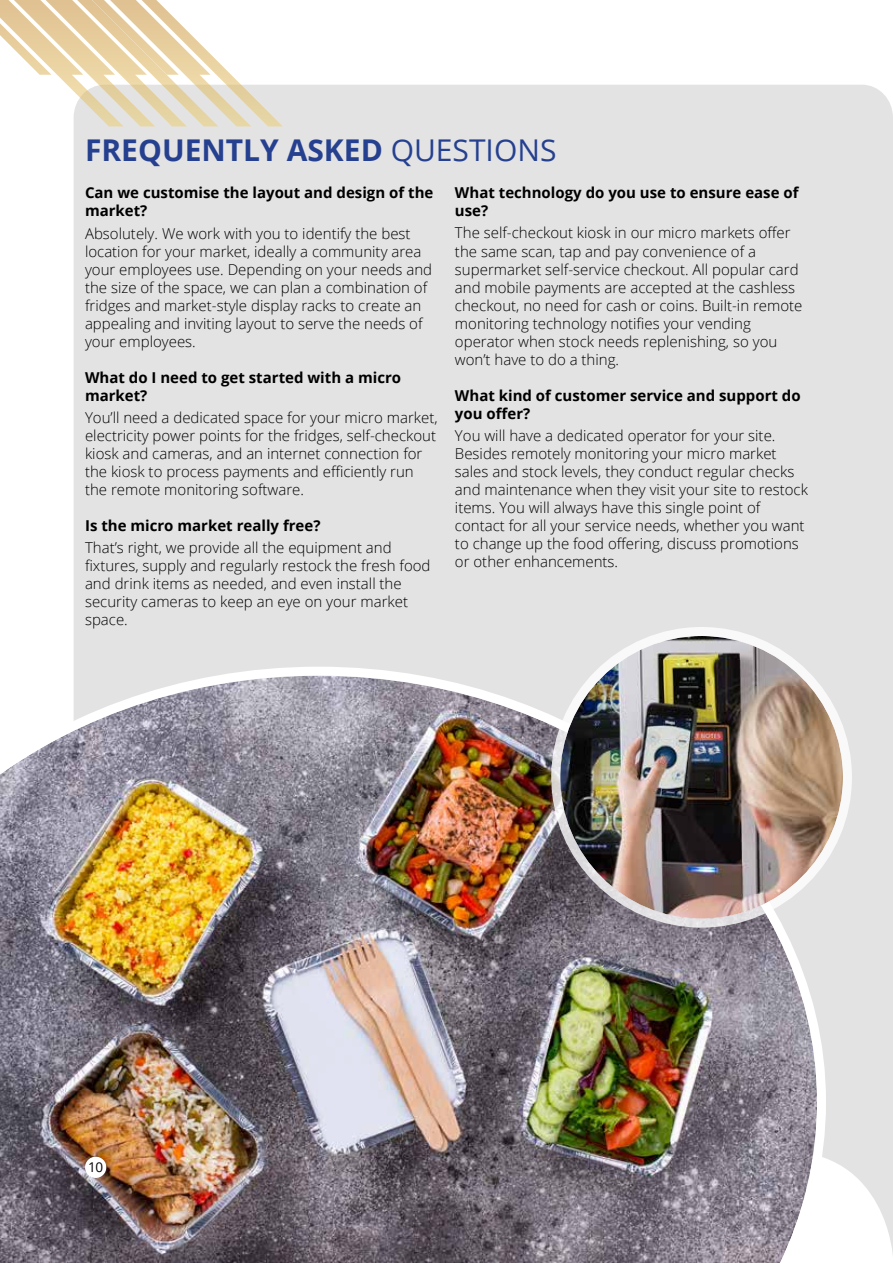
<style>
.page{position:relative;width:893px;height:1263px;background:#fff}
.page>*{position:absolute;margin:0;border:0;box-sizing:border-box;transform-origin:0 0}
.t1{font:700 30px "Open Sans";color:#25408f}
.t2{font:300 15px/18px "Open Sans";color:#000}
.t3{font:700 15px/18px "Open Sans";color:#000}
.t4{font:13.5px "Open Sans";color:#000}
.s1{font-weight:400}
</style>
<div class="page">
<div style="left:74px;top:85px;width:819px;height:1169px;background:#e3e3e4"></div>
<img style="left:0;top:667px;width:826px;height:596px">
<img style="left:560px;top:636px;width:283px;height:282px;border-radius:141px">
<div style="left:551px;top:627px;width:301px;height:300px;border:9px solid #fff;border-radius:50%"></div>
<div style="left:85px;top:1157px;width:21px;height:21px;background:#fff;border-radius:50%"></div>
<svg style="left:0;top:0;width:283px;height:126px"></svg>
<h1 class="t1" style="left:85px;top:129px;width:473px">FREQUENTLY ASKED <span class="s1">QUESTIONS</span></h1>
<p class="t3" style="left:85px;top:183px;width:350px">Can we customise the layout and design of the market?</p>
<p class="t2" style="left:85px;top:224px;width:349px">Absolutely. We work with you to identify the best location for your market, ideally a community area your employees use. Depending on your needs and the size of the space, we can plan a combination of fridges and market-style display racks to create an appealing and inviting layout to serve the needs of your employees.</p>
<p class="t3" style="left:85px;top:368px;width:318px">What do I need to get started with a micro market?</p>
<p class="t2" style="left:85px;top:408px;width:354px">You’ll need a dedicated space for your micro market, electricity power points for the fridges, self-checkout kiosk and cameras, and an internet connection for the kiosk to process payments and efficiently run the remote monitoring software.</p>
<p class="t3" style="left:85px;top:516px;width:237px">Is the micro market really free?</p>
<p class="t2" style="left:85px;top:538px;width:347px">That’s right, we provide all the equipment and fixtures, supply and regularly restock the fresh food and drink items as needed, and even install the security cameras to keep an eye on your market space.</p>
<p class="t3" style="left:455px;top:183px;width:345px">What technology do you use to ensure ease of use?</p>
<p class="t2" style="left:455px;top:224px;width:349px">The self-checkout kiosk in our micro markets offer the same scan, tap and pay convenience of a supermarket self-service checkout. All popular card and mobile payments are accepted at the cashless checkout, no need for cash or coins. Built-in remote monitoring technology notifies your vending operator when stock needs replenishing, so you won’t have to do a thing.</p>
<p class="t3" style="left:455px;top:386px;width:347px">What kind of customer service and support do you offer?</p>
<p class="t2" style="left:455px;top:426px;width:354px">You will have a dedicated operator for your site.<br>Besides remotely monitoring your micro market sales and stock levels, they conduct regular checks and maintenance when they visit your site to restock items. You will always have this single point of contact for all your service needs, whether you want to change up the food offering, discuss promotions or other enhancements.</p>
<p class="t4" style="left:88px;top:1158px;width:17px">10</p>
</div>
